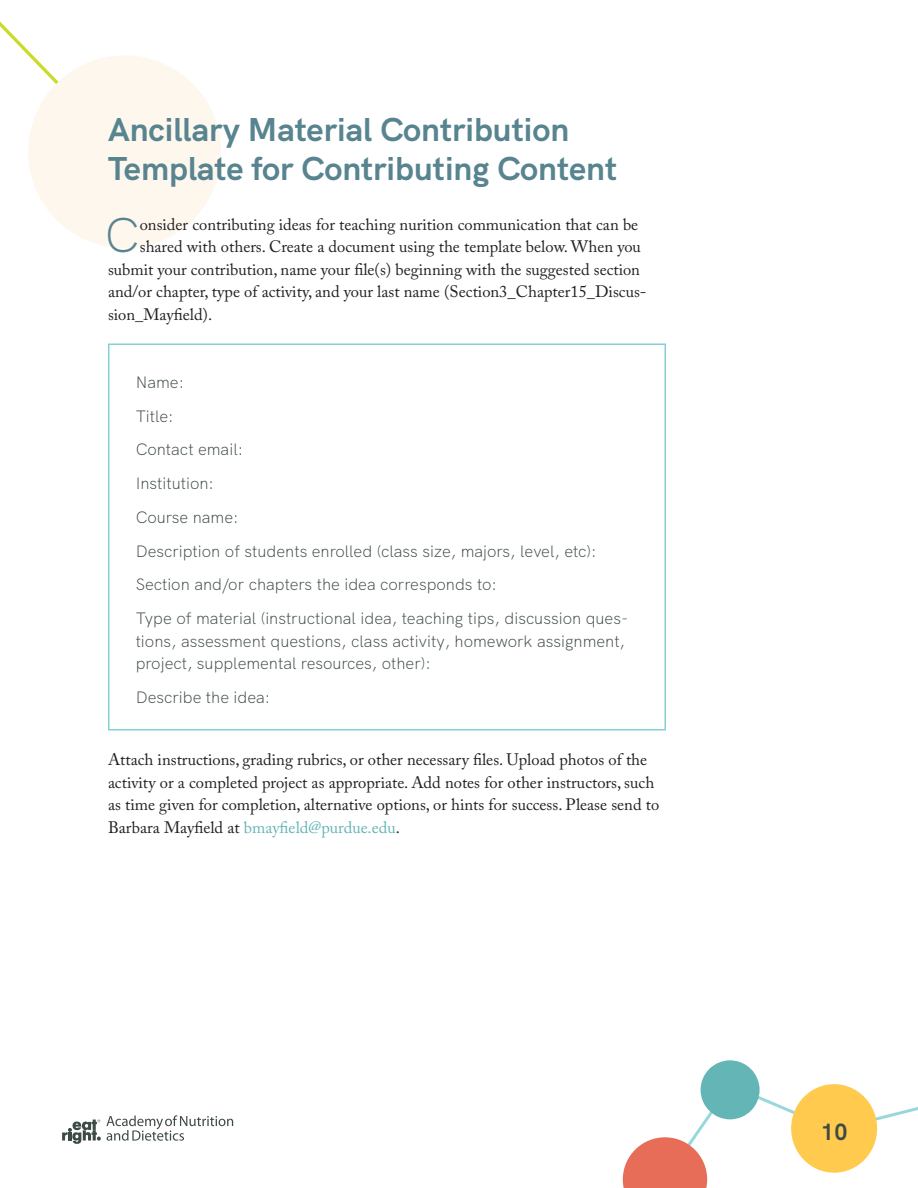
<style>
.page{position:relative;width:918px;height:1188px;background:#fff}
.page>*{position:absolute;margin:0;border:0;box-sizing:border-box;transform-origin:0 0}
.Paragraph_drop_cap{font:300 48.75px "HK Grotesk";color:#588490}
.Chapter_Title{font:700 33px/39px "HK Grotesk";color:#588490}
.t1{font:700 23.4px "HK Grotesk";color:#3e4a46}
.Box_Text{font:300 16.5px/22.5px "HK Grotesk";color:#3e4a46}
.Paragraph_drop_cap-2{font:16.5px "Adobe Caslon Pro";color:#231f20}
.Paragraph_Flush_Left{font:16.5px/22.5px "Adobe Caslon Pro";color:#231f20}
.s1{color:#64b5b6}
</style>
<div class="page">
<svg style="left:623px;top:1082px;width:295px;height:106px"></svg>
<div style="left:701px;top:1060px;width:59px;height:59px;background:#64b5b6;border-radius:50%"></div>
<div style="left:791px;top:1084px;width:86px;height:89px;background:#ffca4e;border-radius:50%"></div>
<svg style="left:62px;top:1115px;width:171px;height:29px"></svg>
<svg style="left:0;top:21px;width:221px;height:227px"></svg>
<hr style="left:108px;top:344px;width:558px;height:1px;background:#86d1d6">
<hr style="left:108px;top:345px;width:2px;height:384px;background:#86d1d6">
<hr style="left:664px;top:345px;width:2px;height:384px;background:#86d1d6">
<hr style="left:108px;top:729px;width:558px;height:1px;background:#86d1d6">
<p class="Chapter_Title" style="left:108px;top:107px;width:511px">Ancillary Material Contribution<br>Template for Contributing Content</p>
<p class="Paragraph_drop_cap" style="left:104px;top:197px;width:37px">C</p>
<p class="Paragraph_drop_cap-2" style="left:140px;top:214px;width:500px">onsider contributing ideas for teaching nurition communication that can be</p>
<p class="Paragraph_drop_cap-2" style="left:140px;top:237px;width:503px">shared with others. Create a document using the template below. When you</p>
<p class="Paragraph_drop_cap-2" style="left:108px;top:259px;width:534px">submit your contribution, name your file(s) beginning with the suggested section</p>
<p class="Paragraph_drop_cap-2" style="left:108px;top:282px;width:540px">and/or chapter, type of activity, and your last name (Section3_Chapter15_Discus-</p>
<p class="Paragraph_drop_cap-2" style="left:108px;top:304px;width:106px">sion_Mayfield).</p>
<p class="Box_Text" style="left:136px;top:369px;width:50px">Name:</p>
<p class="Box_Text" style="left:136px;top:403px;width:39px">Title:</p>
<p class="Box_Text" style="left:136px;top:437px;width:109px">Contact email:</p>
<p class="Box_Text" style="left:136px;top:471px;width:80px">Institution:</p>
<p class="Box_Text" style="left:136px;top:504px;width:104px">Course name:</p>
<p class="Box_Text" style="left:136px;top:538px;width:462px">Description of students enrolled (class size, majors, level, etc):</p>
<p class="Box_Text" style="left:136px;top:572px;width:363px">Section and/or chapters the idea corresponds to:</p>
<p class="Box_Text" style="left:136px;top:606px;width:494px">Type of material (instructional idea, teaching tips, discussion ques&shy;tions, assessment questions, class activity, homework assignment, project, supplemental resources, other):</p>
<p class="Box_Text" style="left:136px;top:684px;width:136px">Describe the idea:</p>
<p class="Paragraph_Flush_Left" style="left:108px;top:748px;width:553px">Attach instructions, grading rubrics, or other necessary files. Upload photos of the activity or a completed project as appropriate. Add notes for other instructors, such as time given for completion, alternative options, or hints for success. Please send to Barbara Mayfield at <span class="s1">bmayfield@purdue.edu</span>.</p>
<h3 class="t1" style="left:820px;top:1113px;width:29px">10</h3>
</div>
